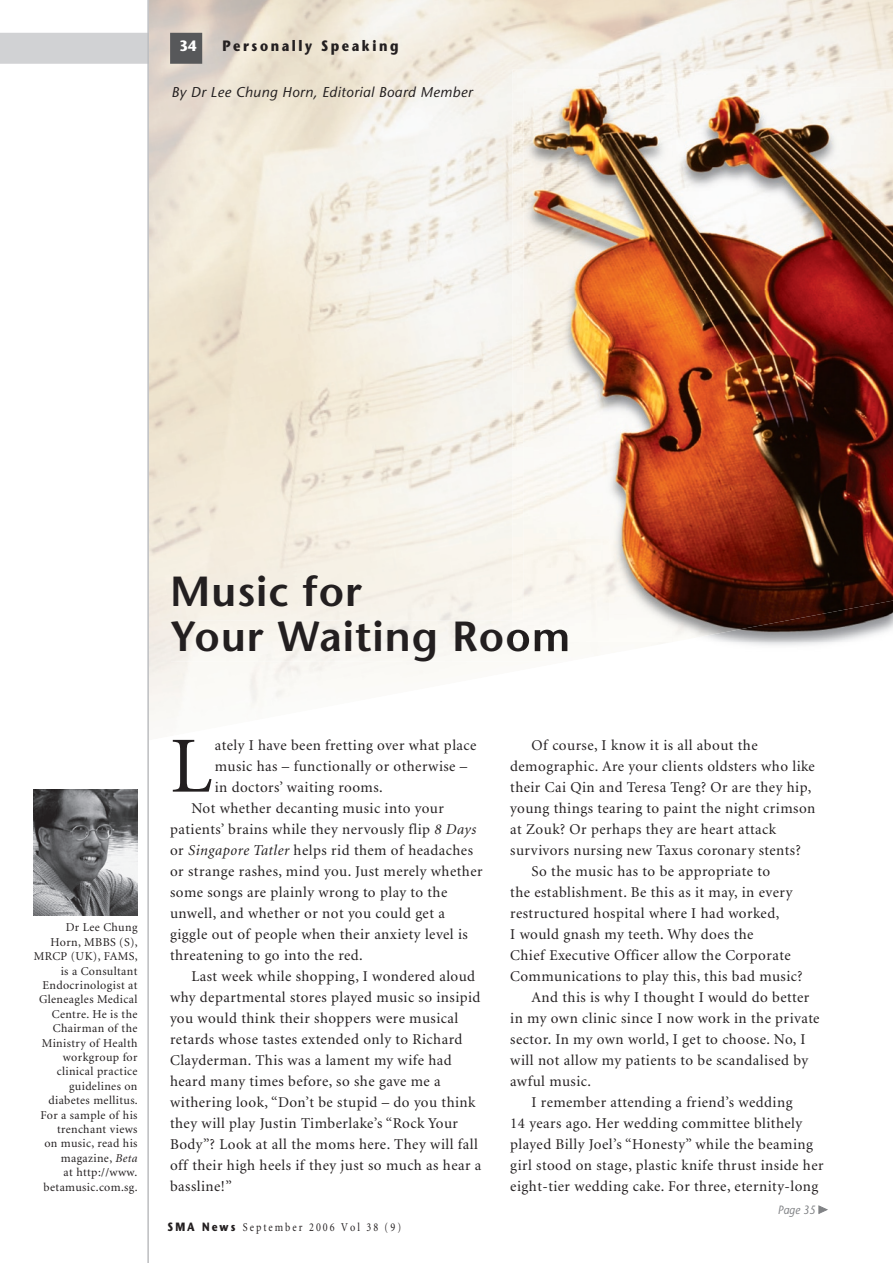
<style>
.page{position:relative;width:893px;height:1263px;background:#fff}
.page>*{position:absolute;margin:0;border:0;box-sizing:border-box;transform-origin:0 0}
.t1{font:79.65px "Minion";color:#231f20}
.t2{font:600 42px/45px "Stone Sans";letter-spacing:.025em;color:#231f20}
.t3{font:15px "Minion";letter-spacing:.03em;color:#231f20}
.t4{font:700 15px "Stone Sans";letter-spacing:.2em;color:#231f20;scale:.85 1}
.t5{font:700 15px "Stone Sans";color:#fff;scale:.9 1}
.t6{font:italic 14.25px "Stone Sans";letter-spacing:.03em;color:#231f20}
.t7{font:12px/14.4px "Minion";letter-spacing:.03em;color:#231f20;text-align:right}
.t8{font:12px "Minion";letter-spacing:.2em;color:#231f20;scale:.85 1}
.t9{font:italic 12px "Stone Sans";color:#808285;scale:.9 1}
.s1{font-style:italic}
.s2{font-family:"Stone Sans";font-weight:700}
</style>
<div class="page">
<img style="left:149px;top:0;width:363px;height:307px">
<img style="left:475px;top:0;width:261px;height:94px">
<img style="left:736px;top:0;width:157px;height:70px">
<img style="left:149px;top:159px;width:101px;height:265px">
<img style="left:495px;top:84px;width:17px;height:112px">
<img style="left:595px;top:46px;width:161px;height:24px">
<img style="left:182px;top:307px;width:330px;height:401px">
<img style="left:483px;top:298px;width:29px;height:214px">
<img style="left:149px;top:424px;width:50px;height:297px">
<img style="left:171px;top:621px;width:396px;height:41px">
<img style="left:33px;top:789px;width:104px;height:127px">
<svg style="left:818px;top:1205px;width:10px;height:9px"></svg>
<img style="left:567px;top:642px;width:104px;height:9px">
<img style="left:523px;top:642px;width:44px;height:9px">
<img style="left:512px;top:70px;width:47px;height:551px">
<img style="left:559px;top:70px;width:334px;height:17px">
<img style="left:512px;top:621px;width:11px;height:21px">
<img style="left:523px;top:87px;width:370px;height:555px">
<div style="left:0;top:33px;width:147px;height:31px;background:#d1d2d4"></div>
<div style="left:171px;top:34px;width:30px;height:29px;background:#57585a"></div>
<div style="left:170px;top:33px;width:32px;height:31px;border:2px solid #57585a"></div>
<hr style="left:147px;top:0;width:2px;height:1263px;background:#bcbdc0">
<p class="t5" style="left:180px;top:37px;width:20px">34</p>
<p class="t4" style="left:222px;top:37px;width:209px">Personally Speaking</p>
<p class="t6" style="left:171px;top:84px;width:302px">By Dr Lee Chung Horn, Editorial Board Member</p>
<h2 class="t2" style="left:170px;top:569px;width:402px">Music for<br>Your Waiting Room</h2>
<p class="t7" style="left:34px;top:921px;width:106px">Dr Lee Chung<br>Horn, MBBS (S),<br>MRCP (UK), FAMS, is a Consultant<br>Endocrinologist at<br>Gleneagles Medical<br>Centre. He is the<br>Chairman of the<br>Ministry of Health workgroup for clinical practice guidelines on diabetes mellitus.<br>For a sample of his trenchant views<br>on music, read his magazine, <span class="s1">Beta<br></span>at http://www. betamusic.com.sg.</p>
<h1 class="t1" style="left:170px;top:727px;width:44px">L</h1>
<p class="t3" style="left:215px;top:737px;width:263px">ately I have been fretting over what place</p>
<p class="t3" style="left:215px;top:758px;width:254px">music has – functionally or otherwise –</p>
<p class="t3" style="left:215px;top:779px;width:169px">in doctors’ waiting rooms.</p>
<p class="t3" style="left:191px;top:800px;width:254px">Not whether decanting music into your</p>
<p class="t3" style="left:170px;top:821px;width:308px">patients’ brains while they nervously flip <span class="s1">8 Days</span></p>
<p class="t3" style="left:170px;top:842px;width:304px">or <span class="s1">Singapore Tatler</span> helps rid them of headaches</p>
<p class="t3" style="left:170px;top:863px;width:314px">or strange rashes, mind you. Just merely whether</p>
<p class="t3" style="left:170px;top:884px;width:279px">some songs are plainly wrong to play to the</p>
<p class="t3" style="left:170px;top:905px;width:276px">unwell, and whether or not you could get a</p>
<p class="t3" style="left:170px;top:926px;width:299px">giggle out of people when their anxiety level is</p>
<p class="t3" style="left:170px;top:947px;width:194px">threatening to go into the red.</p>
<p class="t3" style="left:191px;top:968px;width:285px">Last week while shopping, I wondered aloud</p>
<p class="t3" style="left:170px;top:989px;width:312px">why departmental stores played music so insipid</p>
<p class="t3" style="left:170px;top:1010px;width:290px">you would think their shoppers were musical</p>
<p class="t3" style="left:170px;top:1031px;width:294px">retards whose tastes extended only to Richard</p>
<p class="t3" style="left:170px;top:1052px;width:283px">Clayderman. This was a lament my wife had</p>
<p class="t3" style="left:170px;top:1073px;width:272px">heard many times before, so she gave me a</p>
<p class="t3" style="left:170px;top:1094px;width:307px">withering look, “Don’t be stupid – do you think</p>
<p class="t3" style="left:170px;top:1115px;width:290px">they will play Justin Timberlake’s “Rock Your</p>
<p class="t3" style="left:170px;top:1136px;width:309px">Body”? Look at all the moms here. They will fall</p>
<p class="t3" style="left:170px;top:1157px;width:313px">off their high heels if they just so much as hear a</p>
<p class="t3" style="left:170px;top:1178px;width:63px">bassline!”</p>
<p class="t8" style="left:168px;top:1221px;width:276px"><span class="s2">SMA News</span> September 2006 Vol 38 (9)</p>
<p class="t3" style="left:531px;top:737px;width:228px">Of course, I know it is all about the</p>
<p class="t3" style="left:510px;top:758px;width:306px">demographic. Are your clients oldsters who like</p>
<p class="t3" style="left:510px;top:779px;width:303px">their Cai Qin and Teresa Teng? Or are they hip,</p>
<p class="t3" style="left:510px;top:800px;width:307px">young things tearing to paint the night crimson</p>
<p class="t3" style="left:510px;top:821px;width:267px">at Zouk? Or perhaps they are heart attack</p>
<p class="t3" style="left:510px;top:842px;width:292px">survivors nursing new Taxus coronary stents?</p>
<p class="t3" style="left:531px;top:863px;width:240px">So the music has to be appropriate to</p>
<p class="t3" style="left:510px;top:884px;width:284px">the establishment. Be this as it may, in every</p>
<p class="t3" style="left:510px;top:905px;width:271px">restructured hospital where I had worked,</p>
<p class="t3" style="left:510px;top:926px;width:245px">I would gnash my teeth. Why does the</p>
<p class="t3" style="left:510px;top:947px;width:282px">Chief Executive Officer allow the Corporate</p>
<p class="t3" style="left:510px;top:968px;width:294px">Communications to play this, this bad music?</p>
<p class="t3" style="left:531px;top:989px;width:279px">And this is why I thought I would do better</p>
<p class="t3" style="left:510px;top:1010px;width:311px">in my own clinic since I now work in the private</p>
<p class="t3" style="left:510px;top:1031px;width:297px">sector. In my own world, I get to choose. No, I</p>
<p class="t3" style="left:510px;top:1052px;width:299px">will not allow my patients to be scandalised by</p>
<p class="t3" style="left:510px;top:1073px;width:82px">awful music.</p>
<p class="t3" style="left:531px;top:1094px;width:262px">I remember attending a friend’s wedding</p>
<p class="t3" style="left:510px;top:1115px;width:293px">14 years ago. Her wedding committee blithely</p>
<p class="t3" style="left:510px;top:1136px;width:304px">played Billy Joel’s “Honesty” while the beaming</p>
<p class="t3" style="left:510px;top:1157px;width:315px">girl stood on stage, plastic knife thrust inside her</p>
<p class="t3" style="left:510px;top:1178px;width:310px">eight-tier wedding cake. For three, eternity-long</p>
<p class="t9" style="left:778px;top:1202px;width:43px">Page 35</p>
</div>
